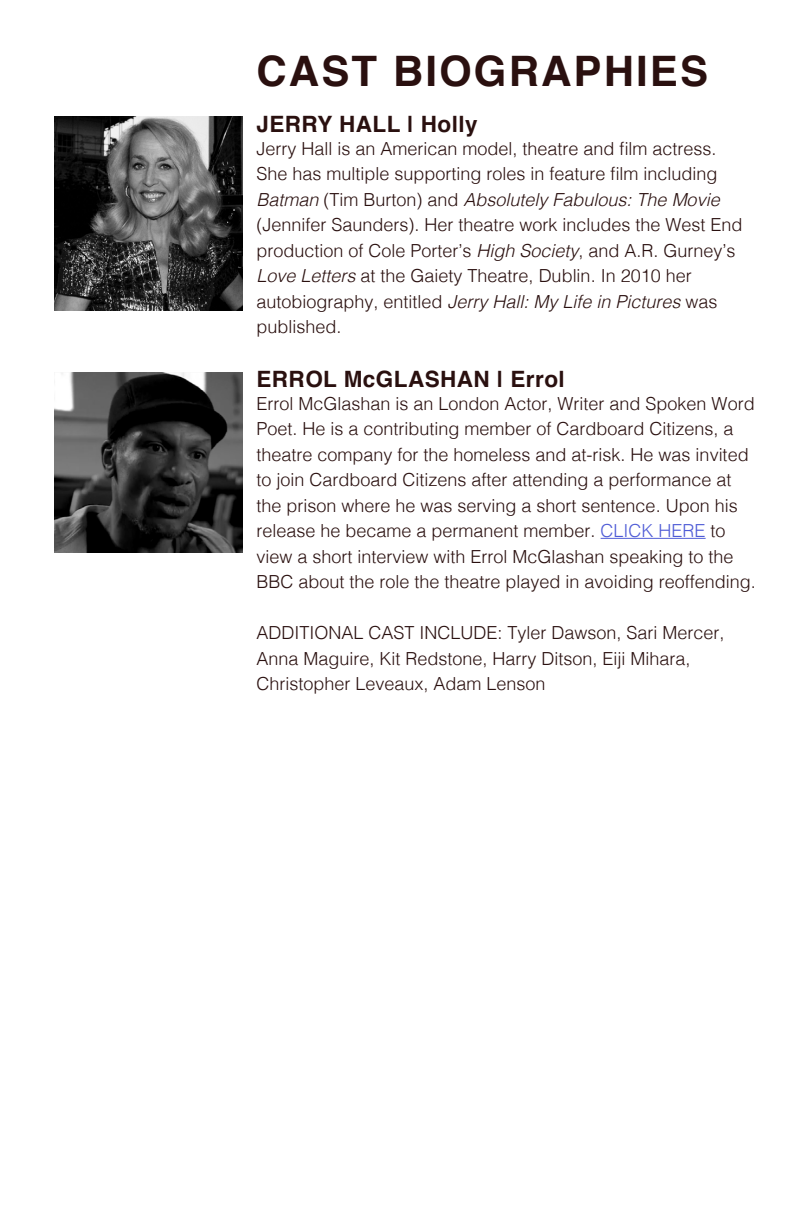
<style>
.page{position:relative;width:810px;height:1230px;background:#fff}
.page>*{position:absolute;margin:0;border:0;box-sizing:border-box;transform-origin:0 0}
.t1{font:700 42px "Helvetica";letter-spacing:.05em;color:#2a100f}
.t2{font:700 22.5px "Helvetica";letter-spacing:.02em;color:#2a100f}
.t3{font:300 18px/25.5px "Helvetica";color:#2a100f}
.s1{font-style:italic}
.s2{color:#4f5cd6}
</style>
<div class="page">
<hr style="left:601px;top:538px;width:105px;height:1px;background:#4f5cd6">
<img style="left:54px;top:117px;width:189px;height:193px">
<img style="left:54px;top:373px;width:189px;height:179px">
<h1 class="t1" style="left:256px;top:37px;width:453px">CAST BIOGRAPHIES</h1>
<p class="t2" style="left:256px;top:106px;width:223px">JERRY HALL | Holly</p>
<p class="t3" style="left:256px;top:134px;width:488px">Jerry Hall is an American model, theatre and film actress.<br>She has multiple supporting roles in feature film including <span class="s1">Batman</span> (Tim Burton) and <span class="s1">Absolutely Fabulous: The Movie </span>(Jennifer Saunders). Her theatre work includes the West End production of Cole Porter’s <span class="s1">High Society</span>, and A.R. Gurney’s <span class="s1">Love Letters</span> at the Gaiety Theatre, Dublin. In 2010 her autobiography, entitled <span class="s1">Jerry Hall: My Life in Pictures</span> was published.</p>
<p class="t2" style="left:256px;top:361px;width:310px">ERROL McGLASHAN | Errol</p>
<p class="t3" style="left:256px;top:389px;width:501px">Errol McGlashan is an London Actor, Writer and Spoken Word Poet. He is a contributing member of Cardboard Citizens, a theatre company for the homeless and at-risk. He was invited to join Cardboard Citizens after attending a performance at the prison where he was serving a short sentence. Upon his release he became a permanent member. <span class="s2">CLICK HERE</span> to view a short interview with Errol McGlashan speaking to the BBC about the role the theatre played in avoiding reoffending.</p>
<p class="t3" style="left:256px;top:619px;width:470px">ADDITIONAL CAST INCLUDE: Tyler Dawson, Sari Mercer,<br>Anna Maguire, Kit Redstone, Harry Ditson, Eiji Mihara,<br>Christopher Leveaux, Adam Lenson</p>
</div>
